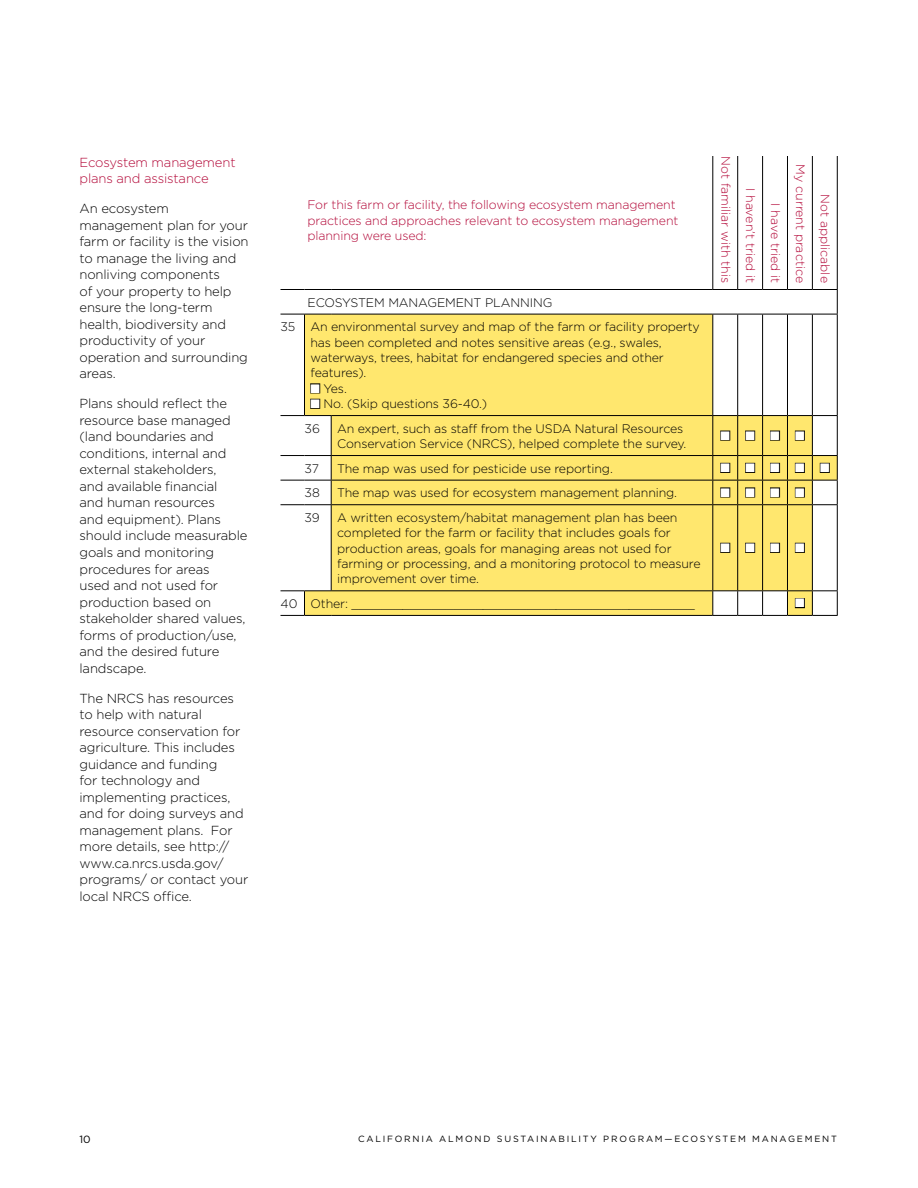
<style>
.page{position:relative;width:918px;height:1188px;background:#fff}
.page>*{position:absolute;margin:0;border:0;box-sizing:border-box;transform-origin:0 0}
.t1{font:300 13.05px/16.5px "Gotham";letter-spacing:-.01em;color:#000}
.t2{font:300 13.05px/16.5px "Gotham";letter-spacing:-.01em;color:#b30838}
.t3{font:300 12.3px/15.3px "Gotham";letter-spacing:-.01em;color:#000}
.t4{font:300 12.3px/15.3px "Gotham";letter-spacing:-.01em;color:#b30838}
.t5{font:12.3px "Zapf Dingbats ITC";color:#fff}
.t6{font:10.5px "Gotham";color:#000}
.t7{font:9px "Gotham";letter-spacing:.2em;color:#000}
.s1{color:#fff}
</style>
<div class="page">
<svg style="left:304px;top:315px;width:533px;height:300px;background:#fde87f"></svg>
<hr style="left:712px;top:156px;width:1px;height:133px;background:#000">
<hr style="left:737px;top:156px;width:1px;height:133px;background:#000">
<hr style="left:762px;top:156px;width:1px;height:133px;background:#000">
<hr style="left:787px;top:156px;width:1px;height:133px;background:#000">
<hr style="left:812px;top:156px;width:1px;height:133px;background:#000">
<svg style="left:280px;top:289px;width:51px;height:1px"></svg>
<hr style="left:331px;top:289px;width:382px;height:1px;background:#000">
<svg style="left:280px;top:314px;width:51px;height:1px"></svg>
<hr style="left:304px;top:314px;width:1px;height:101px;background:#000">
<hr style="left:331px;top:314px;width:382px;height:1px;background:#000">
<hr style="left:712px;top:314px;width:1px;height:101px;background:#000">
<hr style="left:737px;top:314px;width:1px;height:101px;background:#000">
<hr style="left:762px;top:314px;width:1px;height:101px;background:#000">
<hr style="left:787px;top:314px;width:1px;height:101px;background:#000">
<hr style="left:812px;top:314px;width:1px;height:101px;background:#000">
<hr style="left:837px;top:314px;width:1px;height:101px;background:#000">
<svg style="left:280px;top:415px;width:51px;height:1px"></svg>
<hr style="left:331px;top:415px;width:382px;height:1px;background:#000">
<hr style="left:331px;top:416px;width:1px;height:39px;background:#000">
<hr style="left:712px;top:416px;width:1px;height:39px;background:#000">
<hr style="left:737px;top:416px;width:1px;height:39px;background:#000">
<hr style="left:762px;top:416px;width:1px;height:39px;background:#000">
<hr style="left:787px;top:416px;width:1px;height:39px;background:#000">
<svg style="left:713px;top:415px;width:125px;height:1px"></svg>
<hr style="left:812px;top:416px;width:1px;height:39px;background:#000">
<hr style="left:837px;top:416px;width:1px;height:39px;background:#000">
<hr style="left:331px;top:455px;width:382px;height:1px;background:#000">
<hr style="left:331px;top:480px;width:382px;height:1px;background:#000">
<svg style="left:280px;top:455px;width:52px;height:50px"></svg>
<hr style="left:331px;top:504px;width:382px;height:1px;background:#000">
<hr style="left:331px;top:505px;width:1px;height:85px;background:#000">
<hr style="left:712px;top:505px;width:1px;height:85px;background:#000">
<hr style="left:737px;top:505px;width:1px;height:85px;background:#000">
<hr style="left:762px;top:505px;width:1px;height:85px;background:#000">
<hr style="left:787px;top:505px;width:1px;height:85px;background:#000">
<hr style="left:812px;top:505px;width:1px;height:85px;background:#000">
<hr style="left:837px;top:505px;width:1px;height:85px;background:#000">
<hr style="left:331px;top:590px;width:382px;height:1px;background:#000">
<svg style="left:280px;top:590px;width:51px;height:26px"></svg>
<hr style="left:331px;top:615px;width:382px;height:1px;background:#000">
<svg style="left:712px;top:590px;width:126px;height:26px"></svg>
<svg style="left:713px;top:289px;width:125px;height:26px"></svg>
<hr style="left:837px;top:156px;width:1px;height:133px;background:#000">
<div style="left:310px;top:383px;width:10px;height:10px;border:2px solid #000"></div>
<div style="left:310px;top:399px;width:10px;height:10px;border:2px solid #000"></div>
<div style="left:720px;top:431px;width:10px;height:10px;border:2px solid #000"></div>
<div style="left:745px;top:431px;width:10px;height:10px;border:2px solid #000"></div>
<div style="left:770px;top:431px;width:10px;height:10px;border:2px solid #000"></div>
<div style="left:795px;top:431px;width:10px;height:10px;border:2px solid #000"></div>
<div style="left:720px;top:543px;width:10px;height:10px;border:2px solid #000"></div>
<div style="left:745px;top:543px;width:10px;height:10px;border:2px solid #000"></div>
<div style="left:770px;top:543px;width:10px;height:10px;border:2px solid #000"></div>
<div style="left:795px;top:543px;width:10px;height:10px;border:2px solid #000"></div>
<div style="left:795px;top:598px;width:10px;height:10px;border:2px solid #000"></div>
<svg style="left:721px;top:431px;width:33px;height:9px"></svg>
<svg style="left:771px;top:431px;width:33px;height:9px"></svg>
<svg style="left:712px;top:455px;width:126px;height:50px;background:#d2c067"></svg>
<svg style="left:721px;top:543px;width:33px;height:9px"></svg>
<svg style="left:771px;top:543px;width:33px;height:9px"></svg>
<p class="t2" style="left:80px;top:154px;width:158px">Ecosystem management plans and assistance</p>
<p class="t1" style="left:80px;top:200px;width:171px">An ecosystem management plan for your farm or facility is the vision to manage the living and nonliving components<br>of your property to help ensure the long-term health, biodiversity and productivity of your operation and surrounding areas.</p>
<p class="t1" style="left:80px;top:395px;width:169px">Plans should reflect the resource base managed (land boundaries and conditions, internal and external stakeholders,<br>and available financial<br>and human resources<br>and equipment). Plans should include measurable goals and monitoring procedures for areas<br>used and not used for production based on stakeholder shared values, forms of production/use, and the desired future landscape.</p>
<p class="t1" style="left:80px;top:689px;width:170px">The NRCS has resources to help with natural resource conservation for agriculture. This includes guidance and funding<br>for technology and implementing practices, and for doing surveys and management plans. For more details, see http:// www.ca.nrcs.usda.gov/ programs/ or contact your local NRCS office.</p>
<p class="t4" style="left:307px;top:197px;width:372px">For this farm or facility, the following ecosystem management practices and approaches relevant to ecosystem management planning were used:</p>
<p class="t3" style="left:280px;top:290px;width:421px;line-height:24.6px;text-indent:27px">ECOSYSTEM MANAGEMENT PLANNING<br>35 An environmental survey and map of the farm or facility property</p>
<p class="t3" style="left:310px;top:334px;width:355px">has been completed and notes sensitive areas (e.g., swales, waterways, trees, habitat for endangered species and other features).</p>
<p class="t3" style="left:310px;top:381px;width:38px"><span class="s1">■</span> Yes.</p>
<p class="t3" style="left:304px;top:391px;width:184px;line-height:24.6px;text-indent:6px"><span class="s1">■</span> No. (Skip questions 36-40.)<br>36</p>
<p class="t3" style="left:337px;top:421px;width:351px">An expert, such as staff from the USDA Natural Resources<br>Conservation Service (NRCS), helped complete the survey.</p>
<p class="t4" style="left:734px;top:156px;width:128px;rotate:90deg">Not familiar with this</p>
<p class="t4" style="left:758px;top:188px;width:96px;rotate:90deg">I haven’t tried it</p>
<p class="t4" style="left:783px;top:203px;width:81px;rotate:90deg">I have tried it</p>
<p class="t4" style="left:808px;top:164px;width:120px;rotate:90deg">My current practice</p>
<p class="t4" style="left:833px;top:194px;width:90px;rotate:90deg">Not applicable</p>
<p class="t3" style="left:304px;top:460px;width:16px">37</p>
<p class="t3" style="left:337px;top:460px;width:277px">The map was used for pesticide use reporting.</p>
<p class="t5" style="left:820px;top:462px;width:11px">■</p>
<p class="t3" style="left:304px;top:485px;width:17px">38</p>
<p class="t3" style="left:337px;top:485px;width:341px">The map was used for ecosystem management planning.</p>
<p class="t3" style="left:304px;top:510px;width:17px">39</p>
<p class="t3" style="left:337px;top:510px;width:365px">A written ecosystem/habitat management plan has been completed for the farm or facility that includes goals for production areas, goals for managing areas not used for farming or processing, and a monitoring protocol to measure improvement over time.</p>
<p class="t3" style="left:281px;top:596px;width:416px">40 Other: _______________________________________________</p>
<p class="t5" style="left:795px;top:597px;width:11px">■</p>
<p class="t6" style="left:80px;top:1133px;width:13px">10</p>
<p class="t7" style="left:358px;top:1133px;width:480px">CALIFORNIA ALMOND SUSTAINABILITY PROGRAM—ECOSYSTEM MANAGEMENT</p>
</div>
